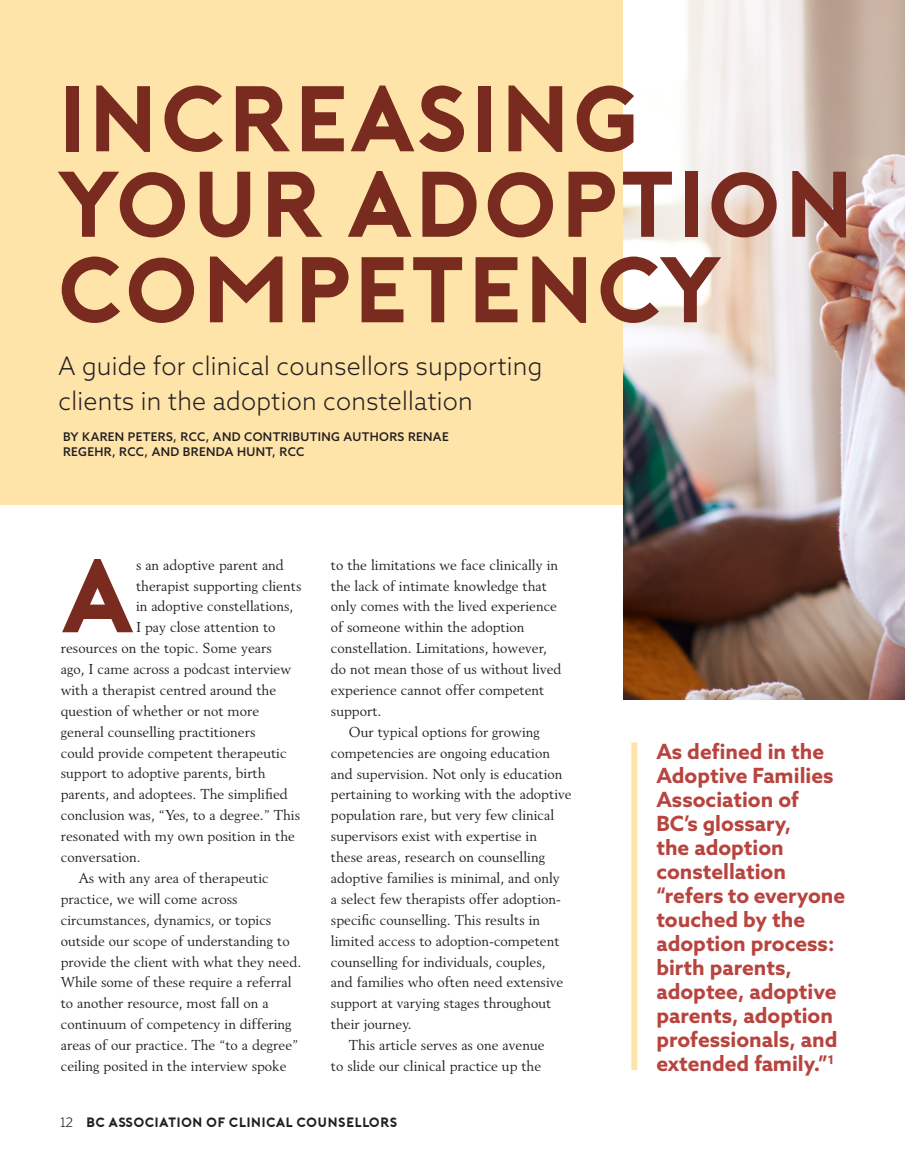
<style>
.page{position:relative;width:905px;height:1161px;background:#fff}
.page>*{position:absolute;margin:0;border:0;box-sizing:border-box;transform-origin:0 0}
.Body_Copy_Revival{font:103.65px "Porter Bold DEMO";color:#792b1f}
.Header_Feature{font:93px/85.5px "Porter Bold DEMO";letter-spacing:-.01em;color:#792b1f}
.Deck{font:300 25.5px/34.5px "Azo Sans";letter-spacing:.01em;color:#231f20}
.Call_Out{font:700 21px/24px "Azo Sans";color:#b7443e}
.Body_Copy_Revival-2{font:14.25px/20.9px "Revival 565 BT";color:#231f20}
.t1{font:13.5px "Porter Bold DEMO";color:#231f20}
.Byline{font:500 12px/14.4px "Azo Sans";letter-spacing:.03em;color:#231f20}
.s1{font-family:"Poynter Text Sans";font-weight:300}
</style>
<div class="page">
<div style="left:0;top:0;width:626px;height:505px;background:#ffe4aa"></div>
<img style="left:623px;top:0;width:281px;height:699px">
<div style="left:631px;top:742px;width:6px;height:328px;background:#ffe4aa"></div>
<p class="Header_Feature" style="left:57px;top:72px;width:801px">INCREASING<br>YOUR ADOPTION<br>COMPETENCY</p>
<p class="Deck" style="left:58px;top:348px;width:485px">A guide for clinical counsellors supporting clients in the adoption constellation</p>
<p class="Byline" style="left:63px;top:430px;width:387px">BY KAREN PETERS, RCC, AND CONTRIBUTING AUTHORS RENAE<br>REGEHR, RCC, AND BRENDA HUNT, RCC</p>
<p class="Body_Copy_Revival" style="left:61px;top:542px;width:77px">A</p>
<p class="Body_Copy_Revival-2" style="left:136px;top:554px;width:149px">s an adoptive parent and</p>
<p class="Body_Copy_Revival-2" style="left:136px;top:575px;width:167px">therapist supporting clients</p>
<p class="Body_Copy_Revival-2" style="left:136px;top:596px;width:159px">in adoptive constellations,</p>
<p class="Body_Copy_Revival-2" style="left:136px;top:617px;width:141px">I pay close attention to</p>
<p class="Body_Copy_Revival-2" style="left:61px;top:638px;width:213px">resources on the topic. Some years</p>
<p class="Body_Copy_Revival-2" style="left:61px;top:658px;width:232px">ago, I came across a podcast interview</p>
<p class="Body_Copy_Revival-2" style="left:61px;top:679px;width:217px">with a therapist centred around the</p>
<p class="Body_Copy_Revival-2" style="left:61px;top:700px;width:200px">question of whether or not more</p>
<p class="Body_Copy_Revival-2" style="left:61px;top:721px;width:196px">general counselling practitioners</p>
<p class="Body_Copy_Revival-2" style="left:61px;top:742px;width:227px">could provide competent therapeutic</p>
<p class="Body_Copy_Revival-2" style="left:61px;top:763px;width:206px">support to adoptive parents, birth</p>
<p class="Body_Copy_Revival-2" style="left:61px;top:784px;width:228px">parents, and adoptees. The simplified</p>
<p class="Body_Copy_Revival-2" style="left:61px;top:805px;width:241px">conclusion was, “Yes, to a degree.” This</p>
<p class="Body_Copy_Revival-2" style="left:61px;top:826px;width:236px">resonated with my own position in the</p>
<p class="Body_Copy_Revival-2" style="left:61px;top:847px;width:81px">conversation.</p>
<p class="Body_Copy_Revival-2" style="left:61px;top:867px;width:242px;text-indent:18px">As with any area of therapeutic practice, we will come across circumstances, dynamics, or topics outside our scope of understanding to provide the client with what they need.<br>While some of these require a referral to another resource, most fall on a continuum of competency in differing areas of our practice. The “to a degree” ceiling posited in the interview spoke</p>
<p class="Body_Copy_Revival-2" style="left:331px;top:554px;width:232px">to the limitations we face clinically in the lack of intimate knowledge that only comes with the lived experience of someone within the adoption constellation. Limitations, however, do not mean those of us without lived experience cannot offer competent support.</p>
<p class="Body_Copy_Revival-2" style="left:331px;top:721px;width:242px;text-indent:18px">Our typical options for growing competencies are ongoing education and supervision. Not only is education pertaining to working with the adoptive population rare, but very few clinical supervisors exist with expertise in these areas, research on counselling adoptive families is minimal, and only<br>a select few therapists offer adoption&shy;specific counselling. This results in limited access to adoption-competent counselling for individuals, couples,<br>and families who often need extensive support at varying stages throughout their journey.</p>
<p class="Body_Copy_Revival-2" style="left:331px;top:1035px;width:215px;text-align:right">This article serves as one avenue<br>to slide our clinical practice up the</p>
<p class="t1" style="left:60px;top:1115px;width:339px"><span class="s1">12</span> BC ASSOCIATION OF CLINICAL COUNSELLORS</p>
<p class="Call_Out" style="left:656px;top:739px;width:190px">As defined in the<br>Adoptive Families<br>Association of<br>BC’s glossary,<br>the adoption constellation “refers to everyone touched by the adoption process: birth parents, adoptee, adoptive parents, adoption professionals, and extended family.”<sup>1</sup></p>
</div>
